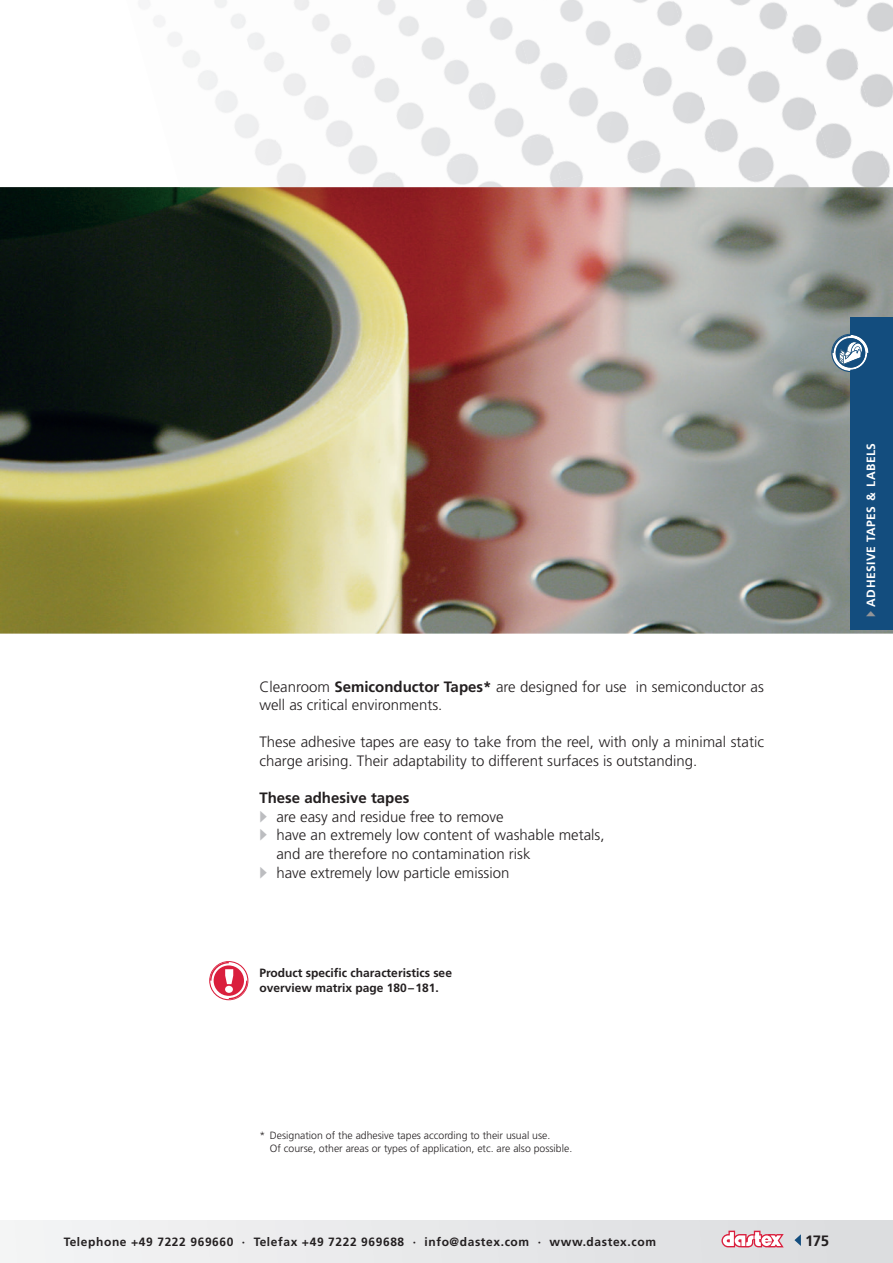
<style>
.page{position:relative;width:893px;height:1263px;background:#fff}
.page>*{position:absolute;margin:0;border:0;box-sizing:border-box;transform-origin:0 0}
.t1{font:300 15px/18.6px "Frutiger LT Std";color:#231f20}
.t2{font:700 15px "Frutiger LT Std";color:#231f20}
.t3{font:700 12px "Frutiger LT Std";letter-spacing:.05em;color:#231f20}
.t4{font:700 12px/15px "Frutiger LT Std";color:#231f20}
.t5{font:700 12px "Frutiger LT Std";letter-spacing:.04em;color:#fff}
.t6{font:300 10.5px/13.5px "Frutiger LT Std";color:#231f20}
.s1{font-weight:700}
.s2{color:#bcbdc0}
.s3{color:#939598}
</style>
<div class="page">
<div style="left:0;top:1220px;width:893px;height:43px;background:#e8e9ea"></div>
<svg style="left:721px;top:1230px;width:63px;height:17px"></svg>
<svg style="left:794px;top:1234px;width:7px;height:12px"></svg>
<img style="left:0;top:187px;width:893px;height:447px">
<img style="left:345px;top:0;width:100px;height:54px">
<img style="left:466px;top:0;width:58px;height:133px">
<img style="left:254px;top:36px;width:129px;height:94px">
<img style="left:510px;top:0;width:109px;height:87px">
<img style="left:619px;top:0;width:81px;height:124px">
<img style="left:369px;top:54px;width:128px;height:79px">
<img style="left:674px;top:0;width:109px;height:90px">
<img style="left:783px;top:0;width:55px;height:140px">
<img style="left:235px;top:130px;width:161px;height:57px">
<img style="left:534px;top:57px;width:129px;height:80px">
<img style="left:838px;top:0;width:55px;height:140px">
<img style="left:360px;top:133px;width:202px;height:54px">
<img style="left:700px;top:61px;width:128px;height:79px">
<img style="left:538px;top:137px;width:189px;height:50px">
<img style="left:715px;top:140px;width:175px;height:47px">
<img style="left:180px;top:187px;width:178px;height:1px">
<img style="left:357px;top:187px;width:180px;height:1px">
<img style="left:536px;top:187px;width:179px;height:1px">
<img style="left:715px;top:187px;width:178px;height:1px">
<svg style="left:209px;top:961px;width:39px;height:39px"></svg>
<div style="left:850px;top:317px;width:43px;height:312px;background:#134d7e"></div>
<svg style="left:831px;top:334px;width:38px;height:38px"></svg>
<p class="t1" style="left:259px;top:677px;width:506px">Cleanroom <span class="s1">Semiconductor Tapes*</span> are designed for use in semiconductor as well as critical environments.</p>
<p class="t1" style="left:259px;top:733px;width:506px">These adhesive tapes are easy to take from the reel, with only a minimal static charge arising. Their adaptability to different surfaces is outstanding.</p>
<p class="t2" style="left:259px;top:789px;width:152px">These adhesive tapes</p>
<p class="t1" style="left:259px;top:808px;width:246px"><span class="s2">▶</span> are easy and residue free to remove</p>
<p class="t1" style="left:259px;top:826px;width:347px"><span class="s2">▶</span> have an extremely low content of washable metals,</p>
<p class="t1" style="left:276px;top:845px;width:256px">and are therefore no contamination risk</p>
<p class="t1" style="left:259px;top:863px;width:252px"><span class="s2">▶</span> have extremely low particle emission</p>
<p class="t4" style="left:260px;top:966px;width:194px">Product specific characteristics see overview matrix page 180–181.</p>
<p class="t5" style="left:864px;top:617px;width:175px;rotate:-90deg"><span class="s3">▶</span> ADHESIVE TAPES &amp; LABELS</p>
<p class="t6" style="left:270px;top:1128px;width:304px;text-indent:-10px">* Designation of the adhesive tapes according to their usual use.<br>Of course, other areas or types of application, etc. are also possible.</p>
<p class="t3" style="left:64px;top:1234px;width:594px">Telephone +49 7222 969660 · Telefax +49 7222 969688 · info@dastex.com · www.dastex.com</p>
<p class="t2" style="left:805px;top:1232px;width:26px">175</p>
</div>
